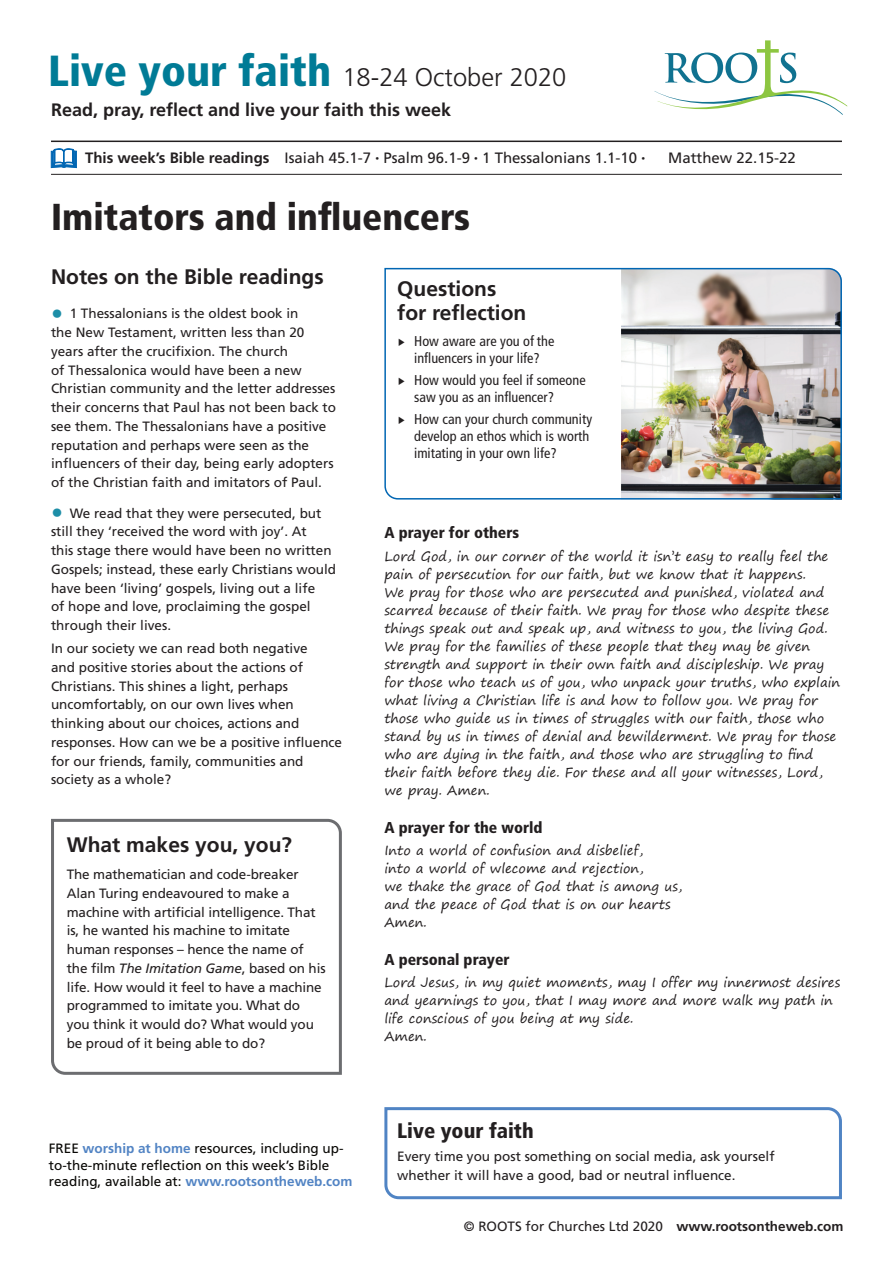
<style>
.page{position:relative;width:893px;height:1263px;background:#fff}
.page>*{position:absolute;margin:0;border:0;box-sizing:border-box;transform-origin:0 0}
.t1{font:900 condensed 37.5px "Frutiger LT Std";color:#231f20}
.t2{font:300 25.5px "Frutiger LT Std";color:#231f20}
.t3{font:700 21px/24px "Frutiger LT Std";color:#231f20}
.t4{font:900 condensed 21px "Frutiger LT Std";color:#231f20}
.t5{font:700 18px "Frutiger LT Std";color:#231f20}
.t6{font:900 condensed 15.75px "Frutiger LT Std";color:#231f20}
.t7{font:15px "Frutiger LT Std";color:#231f20}
.t8{font:condensed 14.25px/17.2px "Frutiger LT Std";color:#231f20}
.t9{font:13.5px/18.8px "Frutiger LT Std";color:#231f20}
.t10{font:13.5px/16.2px "Frutiger LT Std";color:#080704}
.t11{font:13.2px/18px "Segoe Print";color:#231f20}
.s1{font-weight:900;font-stretch:condensed;font-size:43.5px;color:#007b96}
.s2{font-weight:700}
.s3{font-size:7.5px}
.s4{font-size:24px;color:#1d8ea7}
.s5{font-style:italic}
.s6{font-weight:700;color:#5284c4}
.s7{font-family:"Malgun Gothic";font-stretch:normal;font-size:9px}
</style>
<div class="page">
<svg style="left:654px;top:40px;width:193px;height:75px"></svg>
<svg style="left:51px;top:818px;width:291px;height:257px"></svg>
<svg style="left:384px;top:1107px;width:458px;height:93px"></svg>
<hr style="left:51px;top:141px;width:791px;height:1px;background:#231f20">
<hr style="left:51px;top:174px;width:791px;height:1px;background:#231f20">
<svg style="left:51px;top:148px;width:26px;height:20px"></svg>
<img style="left:384px;top:267px;width:458px;height:233px">
<h2 class="t2" style="left:48px;top:67px;width:520px"><span class="s1">Live your faith</span> 18-24 October 2020</h2>
<h3 class="t5" style="left:51px;top:102px;width:402px">Read, pray, reflect and live your faith this week</h3>
<p class="t7" style="left:85px;top:152px;width:562px"><span class="s2">This week’s Bible readings</span> Isaiah 45.1-7 <span class="s3">•</span> Psalm 96.1-9 <span class="s3">•</span> 1 Thessalonians 1.1-10 <span class="s3">•</span></p>
<p class="t7" style="left:668px;top:152px;width:129px">Matthew 22.15-22</p>
<h1 class="t1" style="left:51px;top:201px;width:421px">Imitators and influencers</h1>
<h3 class="t3" style="left:51px;top:266px;width:274px">Notes on the Bible readings</h3>
<p class="t9" style="left:51px;top:306px;width:287px"><span class="s4">•</span> 1 Thessalonians is the oldest book in<br>the New Testament, written less than 20 years after the crucifixion. The church<br>of Thessalonica would have been a new Christian community and the letter addresses their concerns that Paul has not been back to see them. The Thessalonians have a positive reputation and perhaps were seen as the influencers of their day, being early adopters of the Christian faith and imitators of Paul.</p>
<p class="t9" style="left:51px;top:505px;width:287px"><span class="s4">•</span> We read that they were persecuted, but still they ‘received the word with joy’. At<br>this stage there would have been no written Gospels; instead, these early Christians would have been ‘living’ gospels, living out a life<br>of hope and love, proclaiming the gospel through their lives.</p>
<p class="t9" style="left:51px;top:640px;width:293px">In our society we can read both negative<br>and positive stories about the actions of Christians. This shines a light, perhaps uncomfortably, on our own lives when thinking about our choices, actions and responses. How can we be a positive influence for our friends, family, communities and society as a whole?</p>
<h3 class="t3" style="left:67px;top:835px;width:227px">What makes you, you?</h3>
<p class="t9" style="left:67px;top:866px;width:260px">The mathematician and code-breaker Alan Turing endeavoured to make a machine with artificial intelligence. That is, he wanted his machine to imitate human responses – hence the name of the film <span class="s5">The Imitation Game</span>, based on his life. How would it feel to have a machine programmed to imitate you. What do you think it would do? What would you be proud of it being able to do?</p>
<p class="t10" style="left:49px;top:1142px;width:305px">FREE <span class="s6">worship at home</span> resources, including up&shy;to-the-minute reflection on this week’s Bible reading, available at: <span class="s6">www.rootsontheweb.com</span></p>
<h3 class="t3" style="left:397px;top:279px;width:131px">Questions for reflection</h3>
<p class="t8" style="left:397px;top:334px;width:159px;text-align:center"><span class="s7">▶</span> How aware are you of the influencers in your life?</p>
<p class="t8" style="left:414px;top:373px;width:173px;text-indent:-17px"><span class="s7">▶</span> How would you feel if someone saw you as an influencer?</p>
<p class="t8" style="left:414px;top:411px;width:179px;text-indent:-17px"><span class="s7">▶</span> How can your church community develop an ethos which is worth imitating in your own life?</p>
<p class="t6" style="left:384px;top:526px;width:136px">A prayer for others</p>
<p class="t11" style="left:384px;top:548px;width:457px">Lord God, in our corner of the world it isn’t easy to really feel the pain of persecution for our faith, but we know that it happens.<br>We pray for those who are persecuted and punished, violated and scarred because of their faith. We pray for those who despite these things speak out and speak up, and witness to you, the living God.<br>We pray for the families of these people that they may be given strength and support in their own faith and discipleship. We pray for those who teach us of you, who unpack your truths, who explain what living a Christian life is and how to follow you. We pray for those who guide us in times of struggles with our faith, those who stand by us in times of denial and bewilderment. We pray for those who are dying in the faith, and those who are struggling to find their faith before they die. For these and all your witnesses, Lord, we pray. Amen.</p>
<p class="t6" style="left:384px;top:821px;width:160px">A prayer for the world</p>
<p class="t11" style="left:384px;top:842px;width:300px">Into a world of confusion and disbelief,<br>into a world of wlecome and rejection,<br>we thake the grace of God that is among us, and the peace of God that is on our hearts<br>Amen.</p>
<p class="t6" style="left:384px;top:953px;width:127px">A personal prayer</p>
<p class="t11" style="left:384px;top:974px;width:457px">Lord Jesus, in my quiet moments, may I offer my innermost desires and yearnings to you, that I may more and more walk my path in life conscious of you being at my side.<br>Amen.</p>
<h3 class="t4" style="left:397px;top:1122px;width:138px">Live your faith</h3>
<p class="t9" style="left:397px;top:1148px;width:379px">Every time you post something on social media, ask yourself whether it will have a good, bad or neutral influence.</p>
<p class="t9" style="left:464px;top:1218px;width:381px">© ROOTS for Churches Ltd 2020 <span class="s2">www.rootsontheweb.com</span></p>
</div>
